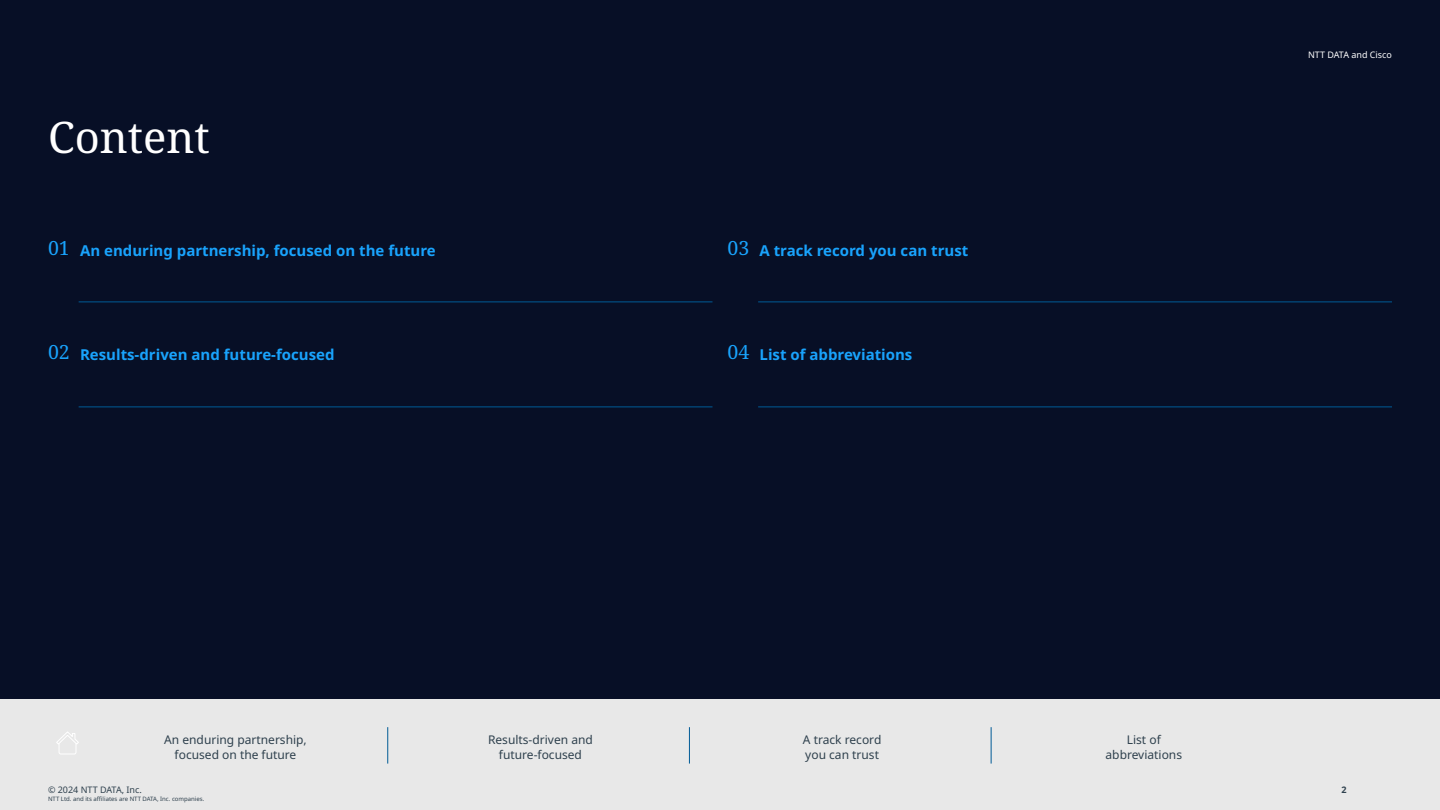
<style>
.page{position:relative;width:1440px;height:810px;background:#070f26}
.page>*{position:absolute;margin:0;border:0;box-sizing:border-box;transform-origin:0 0}
.t1{font:43.5px "Noto Serif";color:#fff}
.t2{font:19.5px "Noto Serif";color:#19a3fc}
.t3{font:700 15px "Noto Sans";color:#19a3fc}
.t4{font:12px/15px "Noto Sans";color:#2e404d;text-align:center}
.t5{font:9px "Noto Sans";color:#2e404d}
.t6{font:9px "Noto Sans";color:#fff}
.t7{font:700 9px "Noto Sans";color:#2e404d}
.t8{font:6px "Noto Sans";color:#2e404d}
</style>
<div class="page">
<hr style="left:79px;top:302px;width:634px;height:1px;background:#005b96">
<hr style="left:758px;top:302px;width:634px;height:1px;background:#005b96">
<hr style="left:79px;top:407px;width:634px;height:1px;background:#005b96">
<hr style="left:758px;top:407px;width:634px;height:1px;background:#005b96">
<div style="left:0;top:699px;width:1440px;height:111px;background:#e8e8e8"></div>
<svg style="left:56px;top:732px;width:23px;height:22px"></svg>
<hr style="left:387px;top:727px;width:1px;height:37px;background:#005b96">
<hr style="left:689px;top:727px;width:1px;height:37px;background:#005b96">
<hr style="left:991px;top:727px;width:1px;height:37px;background:#005b96">
<h1 class="t1" style="left:48px;top:107px;width:163px">Content</h1>
<h2 class="t2" style="left:48px;top:234px;width:23px">01</h2>
<h2 class="t2" style="left:727px;top:234px;width:23px">03</h2>
<p class="t3" style="left:80px;top:242px;width:357px">An enduring partnership, focused on the future</p>
<p class="t3" style="left:760px;top:242px;width:210px">A track record you can trust</p>
<h2 class="t2" style="left:48px;top:339px;width:23px">02</h2>
<h2 class="t2" style="left:727px;top:339px;width:23px">04</h2>
<p class="t3" style="left:80px;top:346px;width:256px">Results-driven and future-focused</p>
<p class="t3" style="left:760px;top:346px;width:154px">List of abbreviations</p>
<p class="t6" style="left:1308px;top:49px;width:85px">NTT DATA and Cisco</p>
<p class="t4" style="left:164px;top:733px;width:144px">An enduring partnership, focused on the future</p>
<p class="t4" style="left:488px;top:733px;width:106px">Results-driven and future-focused</p>
<p class="t4" style="left:803px;top:733px;width:80px;text-align:left">A track record you can trust</p>
<p class="t4" style="left:1106px;top:733px;width:78px">List of abbreviations</p>
<p class="t5" style="left:48px;top:785px;width:95px">© 2024 NTT DATA, Inc.</p>
<p class="t7" style="left:1342px;top:785px;width:7px">2</p>
<p class="t8" style="left:48px;top:795px;width:158px">NTT Ltd. and its affiliates are NTT DATA, Inc. companies.</p>
</div>
